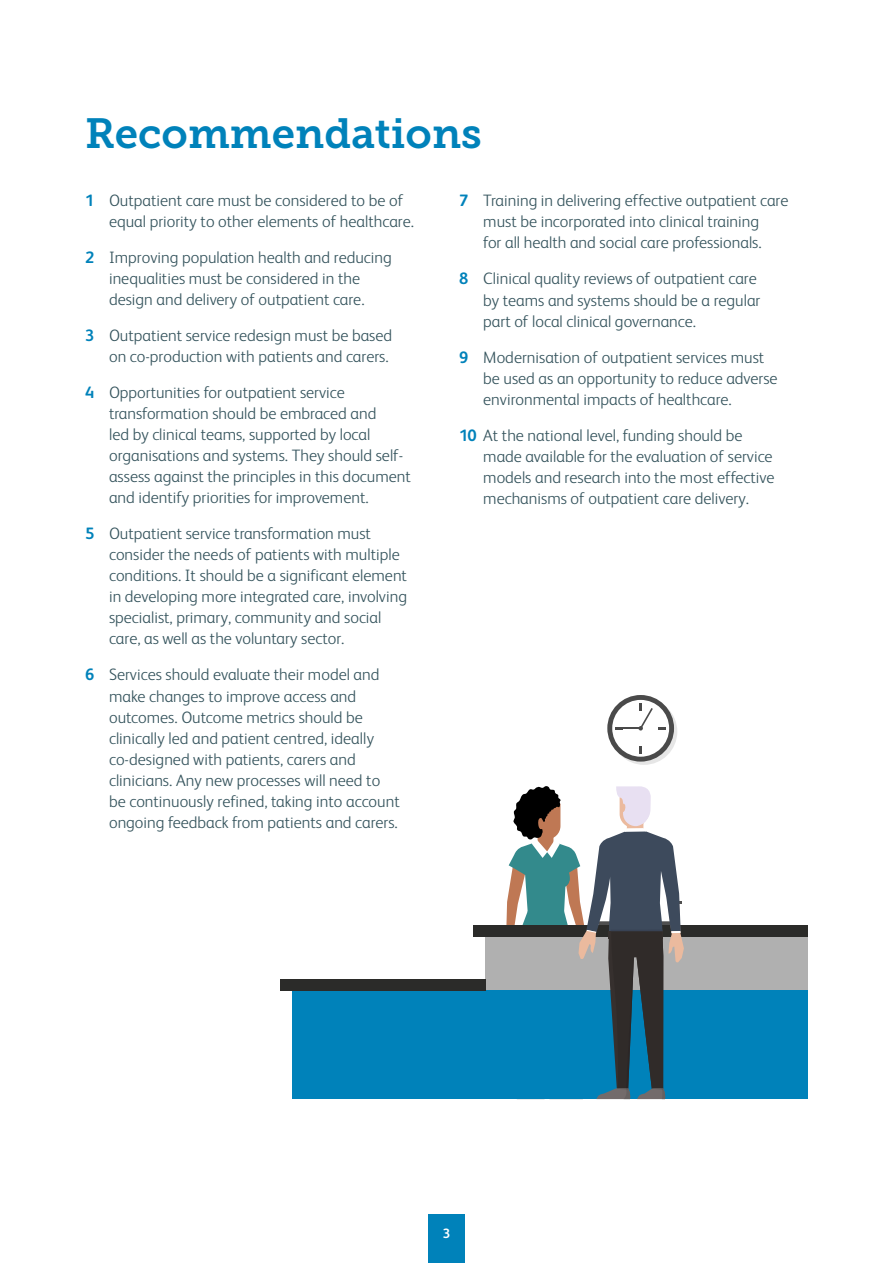
<style>
.page{position:relative;width:893px;height:1263px;background:#fff}
.page>*{position:absolute;margin:0;border:0;box-sizing:border-box;transform-origin:0 0}
.t1{font:42px "Museo Slab 700";color:#0082ba}
.t2{font:300 16.5px/21px "FS Albert";color:#34535c}
.t3{font:700 13.5px "FS Albert";color:#fff}
.s1{font-weight:700;color:#0082ba}
</style>
<div class="page">
<div style="left:428px;top:1214px;width:37px;height:49px;background:#0082ba"></div>
<div style="left:611px;top:698px;width:66px;height:67px;background:#e6e6e6;border-radius:50%"></div>
<svg style="left:607px;top:695px;width:67px;height:67px"></svg>
<hr style="left:620px;top:727px;width:21px;height:2px;background:#4a4a4a">
<div style="left:486px;top:931px;width:322px;height:168px;background:#b0b0b0"></div>
<div style="left:473px;top:925px;width:335px;height:12px;background:#2b2b29"></div>
<div style="left:293px;top:990px;width:515px;height:109px;background:#0082ba"></div>
<div style="left:280px;top:979px;width:206px;height:11px;background:#2b2b29"></div>
<svg style="left:506px;top:786px;width:178px;height:313px"></svg>
<h1 class="t1" style="left:85px;top:109px;width:398px">Recommendations</h1>
<p class="t2" style="left:109px;top:190px;width:306px;text-indent:-24px"><span class="s1">1</span> Outpatient care must be considered to be of equal priority to other elements of healthcare.</p>
<p class="t2" style="left:85px;top:247px;width:308px;text-align:center"><span class="s1">2</span> Improving population health and reducing inequalities must be considered in the<br>design and delivery of outpatient care.</p>
<p class="t2" style="left:85px;top:325px;width:309px;text-align:right"><span class="s1">3</span> Outpatient service redesign must be based on co-production with patients and carers.</p>
<p class="t2" style="left:109px;top:382px;width:303px;text-indent:-24px"><span class="s1">4</span> Opportunities for outpatient service transformation should be embraced and<br>led by clinical teams, supported by local organisations and systems. They should self&shy;assess against the principles in this document and identify priorities for improvement.</p>
<p class="t2" style="left:109px;top:523px;width:299px;text-indent:-24px"><span class="s1">5</span> Outpatient service transformation must consider the needs of patients with multiple conditions. It should be a significant element in developing more integrated care, involving specialist, primary, community and social care, as well as the voluntary sector.</p>
<p class="t2" style="left:109px;top:664px;width:292px;text-indent:-24px"><span class="s1">6</span> Services should evaluate their model and make changes to improve access and outcomes. Outcome metrics should be clinically led and patient centred, ideally co-designed with patients, carers and clinicians. Any new processes will need to be continuously refined, taking into account ongoing feedback from patients and carers.</p>
<p class="t2" style="left:459px;top:190px;width:331px;text-align:center"><span class="s1">7</span> Training in delivering effective outpatient care must be incorporated into clinical training<br>for all health and social care professionals.</p>
<p class="t2" style="left:483px;top:268px;width:279px;text-indent:-24px"><span class="s1">8</span> Clinical quality reviews of outpatient care by teams and systems should be a regular part of local clinical governance.</p>
<p class="t2" style="left:483px;top:346px;width:296px;text-indent:-24px"><span class="s1">9</span> Modernisation of outpatient services must be used as an opportunity to reduce adverse environmental impacts of healthcare.</p>
<p class="t2" style="left:483px;top:424px;width:293px;text-indent:-24px"><span class="s1">10</span> At the national level, funding should be made available for the evaluation of service models and research into the most effective mechanisms of outpatient care delivery.</p>
<p class="t3" style="left:443px;top:1226px;width:9px">3</p>
</div>
